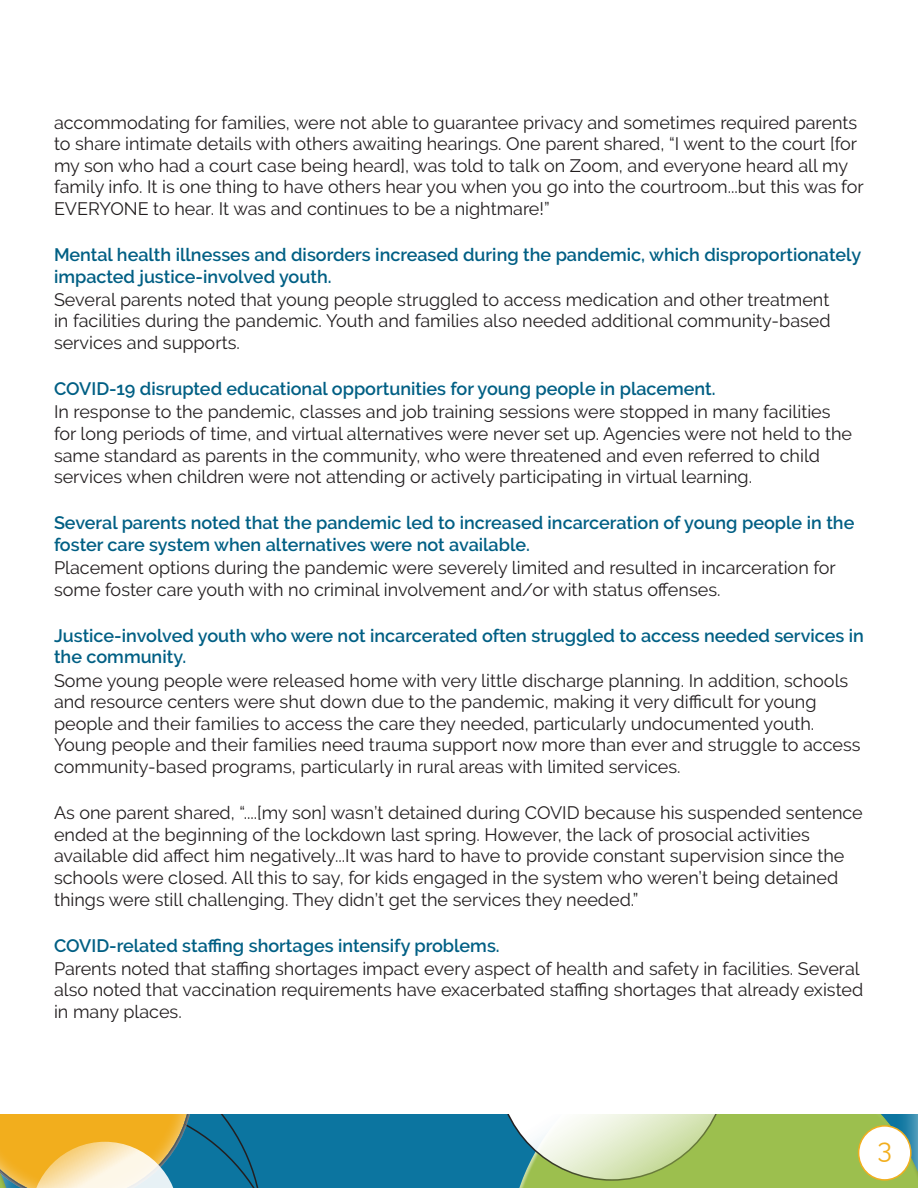
<style>
.page{position:relative;width:918px;height:1188px;background:#fff}
.page>*{position:absolute;margin:0;border:0;box-sizing:border-box;transform-origin:0 0}
.t1{font:27px "Raleway";color:#f2ae1d}
.basic_no_hyphenate{font:18px/21.6px "Raleway";color:#231f20}
.basic_no_hyphenate-2{font:600 18px/21.6px "Raleway";color:#005f84}
</style>
<div class="page">
<div style="left:284px;top:1114px;width:223px;height:74px;background:#0c75a0"></div>
<div style="left:517px;top:1111px;width:401px;height:77px;background:#8b8b8b;opacity:.69"></div>
<svg style="left:497px;top:951px;width:230px;height:229px"></svg>
<svg style="left:0;top:1114px;width:284px;height:74px;background:#98a376"></svg>
<div style="left:0;top:788px;width:918px;height:325px;background:#fff"></div>
<div style="left:859px;top:1126px;width:52px;height:54px;background:#fff;border-radius:50%"></div>
<div style="left:858px;top:1125px;width:54px;height:56px;border:2px solid #f2ae1d;border-radius:50%"></div>
<p class="basic_no_hyphenate" style="left:54px;top:111px;width:811px">accommodating for families, were not able to guarantee privacy and sometimes required parents to share intimate details with others awaiting hearings. One parent shared, “I went to the court [for my son who had a court case being heard], was told to talk on Zoom, and everyone heard all my family info. It is one thing to have others hear you when you go into the courtroom...but this was for EVERYONE to hear. It was and continues to be a nightmare!”</p>
<p class="basic_no_hyphenate-2" style="left:54px;top:244px;width:809px">Mental health illnesses and disorders increased during the pandemic, which disproportionately impacted justice-involved youth.</p>
<p class="basic_no_hyphenate" style="left:54px;top:289px;width:778px;text-align:justify">Several parents noted that young people struggled to access medication and other treatment in facilities during the pandemic. Youth and families also needed additional community-based services and supports.</p>
<p class="basic_no_hyphenate-2" style="left:54px;top:378px;width:663px">COVID-19 disrupted educational opportunities for young people in placement.</p>
<p class="basic_no_hyphenate" style="left:54px;top:401px;width:800px">In response to the pandemic, classes and job training sessions were stopped in many facilities for long periods of time, and virtual alternatives were never set up. Agencies were not held to the same standard as parents in the community, who were threatened and even referred to child services when children were not attending or actively participating in virtual learning.</p>
<p class="basic_no_hyphenate-2" style="left:54px;top:512px;width:802px">Several parents noted that the pandemic led to increased incarceration of young people in the foster care system when alternatives were not available.</p>
<p class="basic_no_hyphenate" style="left:54px;top:557px;width:783px">Placement options during the pandemic were severely limited and resulted in incarceration for some foster care youth with no criminal involvement and/or with status offenses.</p>
<p class="basic_no_hyphenate-2" style="left:54px;top:625px;width:812px">Justice-involved youth who were not incarcerated often struggled to access needed services in the community.</p>
<p class="basic_no_hyphenate" style="left:54px;top:669px;width:808px">Some young people were released home with very little discharge planning. In addition, schools and resource centers were shut down due to the pandemic, making it very difficult for young people and their families to access the care they needed, particularly undocumented youth.<br>Young people and their families need trauma support now more than ever and struggle to access community-based programs, particularly in rural areas with limited services.</p>
<p class="basic_no_hyphenate" style="left:54px;top:802px;width:810px">As one parent shared, “....[my son] wasn’t detained during COVID because his suspended sentence ended at the beginning of the lockdown last spring. However, the lack of prosocial activities available did affect him negatively...It was hard to have to provide constant supervision since the schools were closed. All this to say, for kids engaged in the system who weren’t being detained things were still challenging. They didn’t get the services they needed.”</p>
<p class="basic_no_hyphenate-2" style="left:54px;top:935px;width:447px">COVID-related staffing shortages intensify problems.</p>
<p class="basic_no_hyphenate" style="left:54px;top:958px;width:811px">Parents noted that staffing shortages impact every aspect of health and safety in facilities. Several also noted that vaccination requirements have exacerbated staffing shortages that already existed in many places.</p>
<p class="t1" style="left:878px;top:1133px;width:16px">3</p>
</div>
